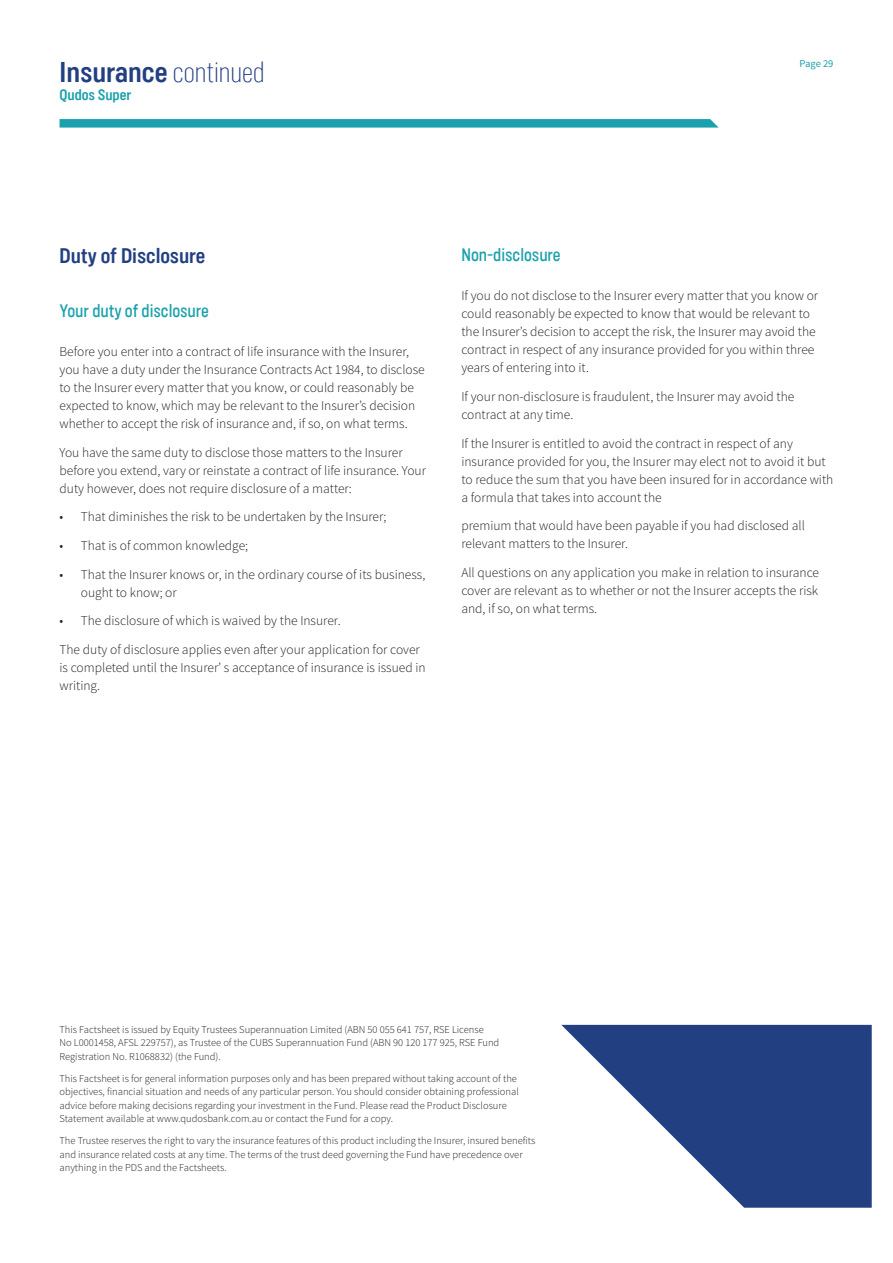
<style>
.page{position:relative;width:893px;height:1263px;background:#fff}
.page>*{position:absolute;margin:0;border:0;box-sizing:border-box;transform-origin:0 0}
.t1{font:600 condensed 28.5px "Marsden";color:#223f82}
.Heading_1{font:600 condensed 21px "Marsden";color:#223f82}
.Heading_2{font:500 condensed 18px "Marsden";color:#1aa1ad}
.t2{font:600 condensed 15px "Marsden";color:#1aa1ad}
.t3{font:300 13.5px/18px "Source Sans Pro";color:#231f20}
.Footnote{font:300 10.5px/13.5px "Source Sans Pro";color:#231f20}
.t4{font:10.5px "Source Sans Pro";letter-spacing:-.005em;color:#1aa1ad}
.s1{font-weight:200}
</style>
<div class="page">
<svg style="left:60px;top:119px;width:659px;height:9px;background:#27a6b1"></svg>
<svg style="left:561px;top:1025px;width:311px;height:183px;fill:#223f82"></svg>
<h1 class="t1" style="left:60px;top:57px;width:206px">Insurance <span class="s1">continued</span></h1>
<p class="t2" style="left:60px;top:87px;width:73px">Qudos Super</p>
<p class="t4" style="left:800px;top:57px;width:35px">Page 29</p>
<p class="Heading_1" style="left:60px;top:245px;width:147px">Duty of Disclosure</p>
<p class="Heading_2" style="left:60px;top:301px;width:151px">Your duty of disclosure</p>
<p class="t3" style="left:60px;top:343px;width:367px">Before you enter into a contract of life insurance with the Insurer, you have a duty under the Insurance Contracts Act 1984, to disclose to the Insurer every matter that you know, or could reasonably be expected to know, which may be relevant to the Insurer’s decision whether to accept the risk of insurance and, if so, on what terms.</p>
<p class="t3" style="left:60px;top:443px;width:368px">You have the same duty to disclose those matters to the Insurer before you extend, vary or reinstate a contract of life insurance. Your duty however, does not require disclosure of a matter:</p>
<p class="t3" style="left:60px;top:508px;width:328px">• That diminishes the risk to be undertaken by the Insurer;</p>
<p class="t3" style="left:60px;top:537px;width:190px">• That is of common knowledge;</p>
<p class="t3" style="left:81px;top:565px;width:346px;text-indent:-21px">• That the Insurer knows or, in the ordinary course of its business, ought to know; or</p>
<p class="t3" style="left:60px;top:612px;width:283px">• The disclosure of which is waived by the Insurer.</p>
<p class="t3" style="left:60px;top:641px;width:368px">The duty of disclosure applies even after your application for cover is completed until the Insurer’ s acceptance of insurance is issued in writing.</p>
<p class="Heading_2" style="left:461px;top:245px;width:101px">Non-disclosure</p>
<p class="t3" style="left:461px;top:287px;width:358px">If you do not disclose to the Insurer every matter that you know or could reasonably be expected to know that would be relevant to the Insurer’s decision to accept the risk, the Insurer may avoid the contract in respect of any insurance provided for you within three years of entering into it.</p>
<p class="t3" style="left:461px;top:388px;width:334px">If your non-disclosure is fraudulent, the Insurer may avoid the contract at any time.</p>
<p class="t3" style="left:461px;top:434px;width:373px">If the Insurer is entitled to avoid the contract in respect of any insurance provided for you, the Insurer may elect not to avoid it but to reduce the sum that you have been insured for in accordance with a formula that takes into account the</p>
<p class="t3" style="left:461px;top:517px;width:345px">premium that would have been payable if you had disclosed all relevant matters to the Insurer.</p>
<p class="t3" style="left:461px;top:563px;width:359px;text-align:justify">All questions on any application you make in relation to insurance cover are relevant as to whether or not the Insurer accepts the risk and, if so, on what terms.</p>
<p class="Footnote" style="left:60px;top:1022px;width:441px">This Factsheet is issued by Equity Trustees Superannuation Limited (ABN 50 055 641 757, RSE License<br>No L0001458, AFSL 229757), as Trustee of the CUBS Superannuation Fund (ABN 90 120 177 925, RSE Fund<br>Registration No. R1068832) (the Fund).</p>
<p class="Footnote" style="left:60px;top:1071px;width:461px">This Factsheet is for general information purposes only and has been prepared without taking account of the objectives, financial situation and needs of any particular person. You should consider obtaining professional advice before making decisions regarding your investment in the Fund. Please read the Product Disclosure Statement available at www.qudosbank.com.au or contact the Fund for a copy.</p>
<p class="Footnote" style="left:60px;top:1134px;width:477px">The Trustee reserves the right to vary the insurance features of this product including the Insurer, insured benefits and insurance related costs at any time. The terms of the trust deed governing the Fund have precedence over anything in the PDS and the Factsheets.</p>
</div>
